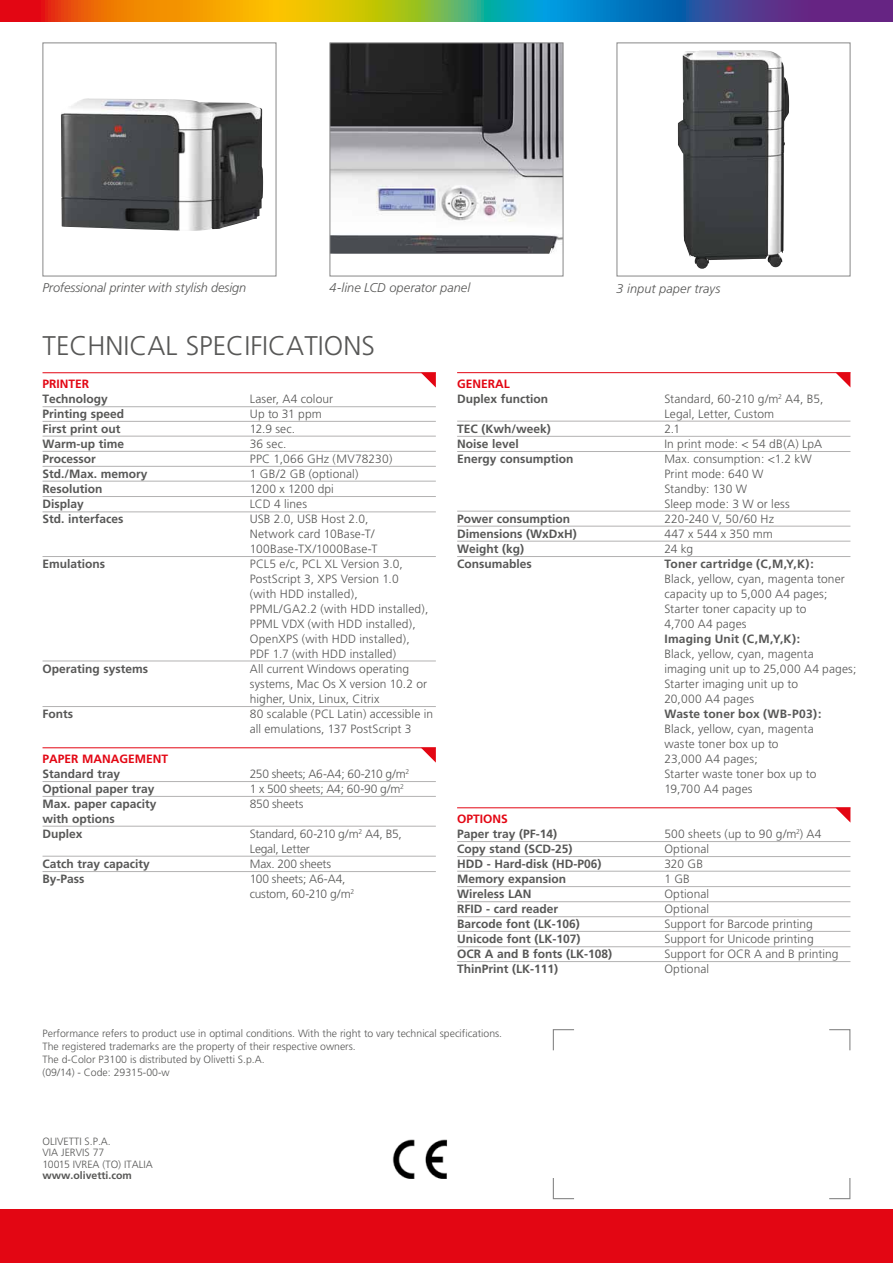
<style>
.page{position:relative;width:893px;height:1263px;background:#fff}
.page>*{position:absolute;margin:0;border:0;box-sizing:border-box;transform-origin:0 0}
.t1{font:300 27px "Frutiger";color:#575756}
.t2{font:italic 300 12.75px "Frutiger";color:#575756}
.t3{font:300 12px/15px "Frutiger";letter-spacing:.005em;color:#575756}
.t4{font:700 12px/15px "Frutiger";color:#575756}
.t5{font:300 12px/15px "Frutiger";letter-spacing:-.02em;color:#575756}
.t6{font:700 12px "Frutiger";color:#e30613}
.t7{font:300 10.5px/12.8px "Frutiger";color:#575756}
.t8{font:700 10.5px "Frutiger";color:#575756}
</style>
<div class="page">
<div style="left:0;top:1210px;width:893px;height:53px;background:#e30613"></div>
<svg style="left:552px;top:1029px;width:22px;height:22px"></svg>
<svg style="left:552px;top:1178px;width:22px;height:22px"></svg>
<svg style="left:829px;top:1029px;width:22px;height:22px"></svg>
<svg style="left:829px;top:1178px;width:22px;height:22px"></svg>
<img style="left:392px;top:1139px;width:56px;height:40px">
<img style="left:332px;top:45px;width:229px;height:209px">
<div style="left:330px;top:43px;width:233px;height:233px;border:1px solid #878787"></div>
<img style="left:61px;top:98px;width:202px;height:133px">
<img style="left:678px;top:50px;width:107px;height:219px">
<hr style="left:43px;top:372px;width:393px;height:1px;background:#e30613">
<svg style="left:421px;top:373px;width:15px;height:15px"></svg>
<hr style="left:43px;top:421px;width:393px;height:1px;background:#b3b2b2">
<hr style="left:43px;top:406px;width:393px;height:1px;background:#b3b2b2">
<hr style="left:43px;top:436px;width:393px;height:1px;background:#b3b2b2">
<hr style="left:43px;top:451px;width:393px;height:1px;background:#b3b2b2">
<hr style="left:457px;top:807px;width:393px;height:1px;background:#e30613">
<svg style="left:835px;top:808px;width:15px;height:14px"></svg>
<hr style="left:457px;top:841px;width:393px;height:1px;background:#b3b2b2">
<hr style="left:457px;top:901px;width:393px;height:1px;background:#b3b2b2">
<hr style="left:457px;top:856px;width:393px;height:1px;background:#b3b2b2">
<hr style="left:457px;top:916px;width:393px;height:1px;background:#b3b2b2">
<hr style="left:457px;top:871px;width:393px;height:1px;background:#b3b2b2">
<hr style="left:457px;top:931px;width:393px;height:1px;background:#b3b2b2">
<hr style="left:457px;top:886px;width:393px;height:1px;background:#b3b2b2">
<hr style="left:457px;top:946px;width:393px;height:1px;background:#b3b2b2">
<hr style="left:457px;top:961px;width:393px;height:1px;background:#b3b2b2">
<hr style="left:43px;top:481px;width:393px;height:1px;background:#b3b2b2">
<hr style="left:43px;top:496px;width:393px;height:1px;background:#b3b2b2">
<hr style="left:43px;top:512px;width:393px;height:1px;background:#b3b2b2">
<hr style="left:43px;top:661px;width:393px;height:1px;background:#b3b2b2">
<hr style="left:43px;top:706px;width:393px;height:1px;background:#b3b2b2">
<hr style="left:43px;top:556px;width:393px;height:1px;background:#b3b2b2">
<hr style="left:457px;top:372px;width:393px;height:1px;background:#e30613">
<svg style="left:835px;top:372px;width:15px;height:15px"></svg>
<hr style="left:457px;top:436px;width:393px;height:1px;background:#b3b2b2">
<hr style="left:457px;top:451px;width:393px;height:1px;background:#b3b2b2">
<hr style="left:457px;top:511px;width:393px;height:1px;background:#b3b2b2">
<hr style="left:457px;top:526px;width:393px;height:1px;background:#b3b2b2">
<hr style="left:457px;top:541px;width:393px;height:1px;background:#b3b2b2">
<hr style="left:457px;top:421px;width:393px;height:1px;background:#b3b2b2">
<hr style="left:43px;top:466px;width:393px;height:1px;background:#b3b2b2">
<svg style="left:0;top:0;width:893px;height:21px;background:#867b56"></svg>
<hr style="left:43px;top:747px;width:393px;height:1px;background:#e30613">
<svg style="left:421px;top:748px;width:15px;height:15px"></svg>
<hr style="left:43px;top:796px;width:393px;height:1px;background:#b3b2b2">
<hr style="left:43px;top:781px;width:393px;height:1px;background:#b3b2b2">
<hr style="left:43px;top:826px;width:393px;height:1px;background:#b3b2b2">
<hr style="left:43px;top:856px;width:393px;height:1px;background:#b3b2b2">
<hr style="left:43px;top:871px;width:393px;height:1px;background:#b3b2b2">
<hr style="left:457px;top:556px;width:393px;height:1px;background:#b3b2b2">
<p class="t2" style="left:43px;top:281px;width:205px">Professional printer with stylish design</p>
<p class="t2" style="left:330px;top:281px;width:142px">4-line LCD operator panel</p>
<p class="t2" style="left:617px;top:281px;width:105px">3 input paper trays</p>
<h1 class="t1" style="left:43px;top:331px;width:334px">TECHNICAL SPECIFICATIONS</h1>
<p class="t4" style="left:43px;top:391px;width:107px">Technology<br>Printing speed<br>First print out<br>Warm-up time<br>Processor<br>Std./Max. memory<br>Resolution<br>Display<br>Std. interfaces</p>
<p class="t4" style="left:43px;top:556px;width:64px">Emulations</p>
<p class="t6" style="left:43px;top:376px;width:48px">PRINTER</p>
<p class="t3" style="left:250px;top:391px;width:185px">Laser, A4 colour<br>Up to 31 ppm<br>12.9 sec.<br>36 sec.<br>PPC 1,066 GHz (MV78230)<br>1 GB/2 GB (optional)<br>1200 x 1200 dpi<br>LCD 4 lines<br>USB 2.0, USB Host 2.0,<br>Network card 10Base-T/<br>100Base-TX/1000Base-T<br>PCL5 e/c, PCL XL Version 3.0,<br>PostScript 3, XPS Version 1.0<br>(with HDD installed),<br>PPML/GA2.2 (with HDD installed),<br>PPML VDX (with HDD installed),<br>OpenXPS (with HDD installed),<br>PDF 1.7 (with HDD installed)<br>All current Windows operating systems, Mac Os X version 10.2 or higher, Unix, Linux, Citrix<br>80 scalable (PCL Latin) accessible in all emulations, 137 PostScript 3</p>
<p class="t4" style="left:43px;top:661px;width:107px">Operating systems</p>
<p class="t4" style="left:43px;top:706px;width:32px">Fonts</p>
<p class="t6" style="left:43px;top:751px;width:127px">PAPER MANAGEMENT</p>
<p class="t4" style="left:43px;top:766px;width:116px">Standard tray<br>Optional paper tray<br>Max. paper capacity with options<br>Duplex</p>
<p class="t4" style="left:43px;top:856px;width:109px">Catch tray capacity<br>By-Pass</p>
<p class="t5" style="left:250px;top:766px;width:161px">250 sheets; A6-A4; 60-210 g/m<sup>2<br></sup>1 x 500 sheets; A4; 60-90 g/m<sup>2<br></sup>850 sheets</p>
<p class="t5" style="left:250px;top:826px;width:153px">Standard, 60-210 g/m<sup>2</sup> A4, B5,<br>Legal, Letter<br>Max. 200 sheets<br>100 sheets; A6-A4,<br>custom, 60-210 g/m<sup>2</sup></p>
<p class="t6" style="left:457px;top:376px;width:54px">GENERAL</p>
<p class="t4" style="left:457px;top:391px;width:93px">Duplex function</p>
<p class="t4" style="left:457px;top:421px;width:118px">TEC (Kwh/week)<br>Noise level<br>Energy consumption</p>
<p class="t4" style="left:457px;top:511px;width:121px">Power consumption<br>Dimensions (WxDxH)<br>Weight (kg)<br>Consumables</p>
<p class="t6" style="left:457px;top:811px;width:52px">OPTIONS</p>
<p class="t3" style="left:664px;top:391px;width:161px">Standard, 60-210 g/m<sup>2</sup> A4, B5,<br>Legal, Letter, Custom<br>2.1<br>In print mode: &lt; 54 dB(A) LpA<br>Max. consumption: &lt;1.2 kW<br>Print mode: 640 W<br>Standby: 130 W<br>Sleep mode: 3 W or less<br>220-240 V, 50/60 Hz<br>447 x 544 x 350 mm<br>24 kg</p>
<p class="t4" style="left:664px;top:556px;width:151px">Toner cartridge (C,M,Y,K):</p>
<p class="t3" style="left:664px;top:571px;width:182px">Black, yellow, cyan, magenta toner capacity up to 5,000 A4 pages;<br>Starter toner capacity up to<br>4,700 A4 pages</p>
<p class="t4" style="left:664px;top:631px;width:137px">Imaging Unit (C,M,Y,K):</p>
<p class="t3" style="left:664px;top:646px;width:193px">Black, yellow, cyan, magenta imaging unit up to 25,000 A4 pages;<br>Starter imaging unit up to<br>20,000 A4 pages</p>
<p class="t4" style="left:664px;top:706px;width:158px">Waste toner box (WB-P03):</p>
<p class="t3" style="left:664px;top:721px;width:154px">Black, yellow, cyan, magenta waste toner box up to<br>23,000 A4 pages;<br>Starter waste toner box up to<br>19,700 A4 pages</p>
<p class="t4" style="left:457px;top:826px;width:157px">Paper tray (PF-14)<br>Copy stand (SCD-25)<br>HDD - Hard-disk (HD-P06)<br>Memory expansion<br>Wireless LAN<br>RFID - card reader<br>Barcode font (LK-106)<br>Unicode font (LK-107)<br>OCR A and B fonts (LK-108)<br>ThinPrint (LK-111)</p>
<p class="t3" style="left:664px;top:826px;width:176px">500 sheets (up to 90 g/m<sup>2</sup>) A4<br>Optional<br>320 GB<br>1 GB<br>Optional<br>Optional<br>Support for Barcode printing<br>Support for Unicode printing<br>Support for OCR A and B printing<br>Optional</p>
<p class="t7" style="left:43px;top:1027px;width:461px">Performance refers to product use in optimal conditions. With the right to vary technical specifications.<br>The registered trademarks are the property of their respective owners.<br>The d-Color P3100 is distributed by Olivetti S.p.A.<br>(09/14) - Code: 29315-00-w</p>
<p class="t7" style="left:43px;top:1136px;width:112px;line-height:11.2px">OLIVETTI S.P.A.<br>VIA JERVIS 77<br>10015 IVREA (TO) ITALIA</p>
<p class="t8" style="left:43px;top:1169px;width:91px">www.olivetti.com</p>
</div>
